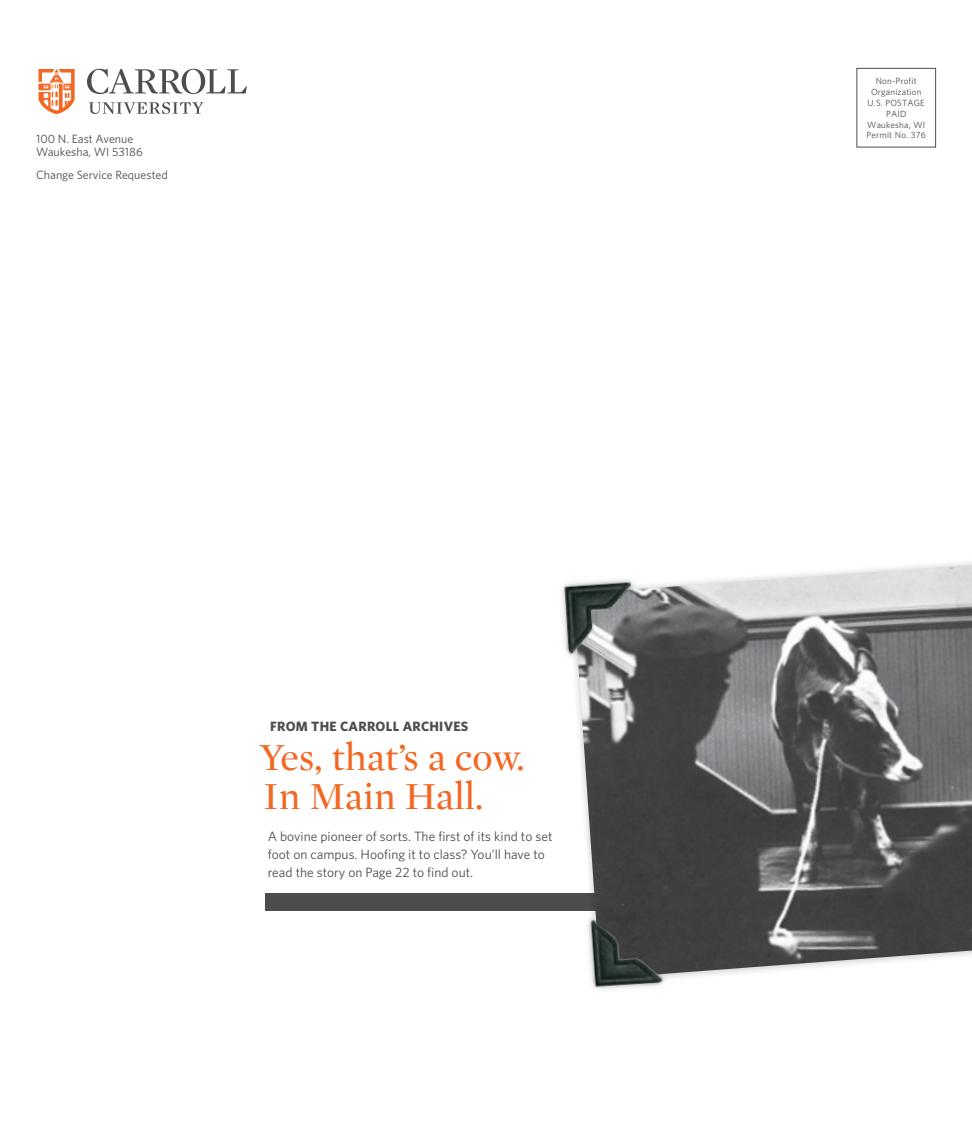
<style>
.page{position:relative;width:972px;height:1134px;background:#fff}
.page>*{position:absolute;margin:0;border:0;box-sizing:border-box;transform-origin:0 0}
.t1{font:39px/39px "Mercury Display";color:#f26722}
.t2{font:13.5px/18px "Whitney";color:#4d4d4f}
.t3{font:700 13.5px "Whitney";letter-spacing:.02em;color:#4d4d4f}
.t4{font:12px/13.5px "Whitney";color:#4d4d4f}
.t5{font:9px/10.8px "Whitney";letter-spacing:.02em;color:#4d4d4f;text-align:center}
</style>
<div class="page">
<div style="left:856px;top:68px;width:80px;height:79px;border:1px solid #4d4d4f"></div>
<svg style="left:87px;top:69px;width:160px;height:25px"></svg>
<svg style="left:89px;top:102px;width:115px;height:12px"></svg>
<svg style="left:38px;top:69px;width:37px;height:46px"></svg>
<div style="left:266px;top:893px;width:339px;height:18px;background:#4d4d4f"></div>
<div style="left:557px;top:557px;width:415px;height:436px;background:#fff"></div>
<img style="left:573px;top:565px;width:399px;height:414px">
<img style="left:562px;top:572px;width:79px;height:86px">
<img style="left:580px;top:909px;width:86px;height:80px">
<p class="t4" style="left:36px;top:132px;width:108px">100 N. East Avenue<br>Waukesha, WI 53186</p>
<p class="t4" style="left:36px;top:168px;width:133px">Change Service Requested</p>
<p class="t3" style="left:270px;top:717px;width:200px">FROM THE CARROLL ARCHIVES</p>
<h1 class="t1" style="left:259px;top:736px;width:267px">Yes, that’s a cow.<br>In Main Hall.</h1>
<p class="t2" style="left:268px;top:827px;width:286px">A bovine pioneer of sorts. The first of its kind to set foot on campus. Hoofing it to class? You’ll have to read the story on Page 22 to find out.</p>
<p class="t5" style="left:867px;top:76px;width:61px">Non-Profit<br>Organization<br>U.S. POSTAGE<br>PAID<br>Waukesha, WI<br>Permit No. 376</p>
</div>
